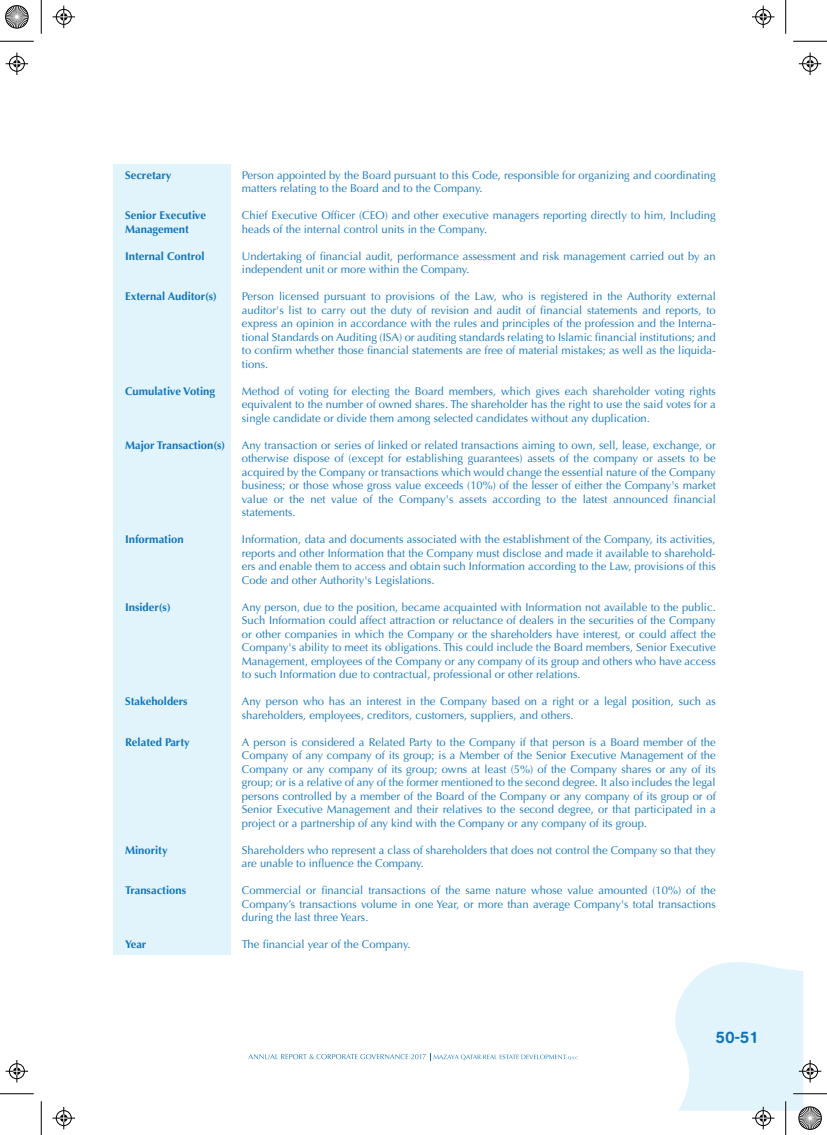
<style>
.page{position:relative;width:827px;height:1135px;background:#fff}
.page>*{position:absolute;margin:0;border:0;box-sizing:border-box;transform-origin:0 0}
.t1{font:500 16.25px "AG Book Rounded";color:#1074bc}
.t2{font:11.25px/13.5px "Optima";color:#1074bc;text-align:justify}
.t3{font:700 11.25px/13.5px "Optima";color:#1074bc}
</style>
<div class="page">
<div style="left:113px;top:164px;width:117px;height:791px;background:#e1f4fc"></div>
<svg style="left:248px;top:1054px;width:331px;height:7px"></svg>
<hr style="left:0;top:41px;width:34px;height:1px;background:#000">
<hr style="left:793px;top:41px;width:34px;height:1px;background:#000">
<hr style="left:0;top:1093px;width:34px;height:1px;background:#000">
<hr style="left:793px;top:1093px;width:34px;height:1px;background:#000">
<hr style="left:41px;top:0;width:1px;height:34px;background:#000">
<hr style="left:41px;top:1101px;width:1px;height:34px;background:#000">
<hr style="left:785px;top:0;width:1px;height:34px;background:#000">
<hr style="left:785px;top:1101px;width:1px;height:34px;background:#000">
<svg style="left:52px;top:6px;width:23px;height:22px"></svg>
<svg style="left:752px;top:6px;width:22px;height:22px"></svg>
<svg style="left:52px;top:1107px;width:23px;height:22px"></svg>
<svg style="left:6px;top:52px;width:22px;height:23px"></svg>
<svg style="left:6px;top:1060px;width:22px;height:22px"></svg>
<svg style="left:798px;top:52px;width:23px;height:23px"></svg>
<svg style="left:5px;top:5px;width:24px;height:24px"></svg>
<svg style="left:675px;top:962px;width:148px;height:169px"></svg>
<p class="t3" style="left:125px;top:168px;width:48px">Secretary</p>
<p class="t3" style="left:125px;top:209px;width:82px">Senior Executive<br>Management</p>
<p class="t3" style="left:125px;top:249px;width:81px">Internal Control</p>
<p class="t3" style="left:125px;top:290px;width:93px">External Auditor(s)</p>
<p class="t3" style="left:125px;top:384px;width:91px">Cumulative Voting</p>
<p class="t3" style="left:125px;top:438px;width:102px">Major Transaction(s)</p>
<p class="t3" style="left:125px;top:533px;width:60px">Information</p>
<p class="t3" style="left:125px;top:600px;width:47px">Insider(s)</p>
<p class="t3" style="left:125px;top:695px;width:64px">Stakeholders</p>
<p class="t3" style="left:125px;top:735px;width:66px">Related Party</p>
<p class="t3" style="left:125px;top:843px;width:44px">Minority</p>
<p class="t3" style="left:125px;top:884px;width:62px">Transactions</p>
<p class="t3" style="left:125px;top:938px;width:23px">Year</p>
<p class="t2" style="left:242px;top:168px;width:475px">Person appointed by the Board pursuant to this Code, responsible for organizing and coordinating matters relating to the Board and to the Company.</p>
<p class="t2" style="left:242px;top:209px;width:475px">Chief Executive Officer (CEO) and other executive managers reporting directly to him, Including heads of the internal control units in the Company.</p>
<p class="t2" style="left:242px;top:249px;width:475px">Undertaking of financial audit, performance assessment and risk management carried out by an independent unit or more within the Company.</p>
<p class="t2" style="left:242px;top:290px;width:475px">Person licensed pursuant to provisions of the Law, who is registered in the Authority external auditor's list to carry out the duty of revision and audit of financial statements and reports, to express an opinion in accordance with the rules and principles of the profession and the Interna&shy;tional Standards on Auditing (ISA) or auditing standards relating to Islamic financial institutions; and to confirm whether those financial statements are free of material mistakes; as well as the liquida&shy;tions.</p>
<p class="t2" style="left:242px;top:384px;width:475px">Method of voting for electing the Board members, which gives each shareholder voting rights equivalent to the number of owned shares. The shareholder has the right to use the said votes for a single candidate or divide them among selected candidates without any duplication.</p>
<p class="t2" style="left:242px;top:438px;width:475px">Any transaction or series of linked or related transactions aiming to own, sell, lease, exchange, or otherwise dispose of (except for establishing guarantees) assets of the company or assets to be acquired by the Company or transactions which would change the essential nature of the Company business; or those whose gross value exceeds (10%) of the lesser of either the Company's market value or the net value of the Company's assets according to the latest announced financial statements.</p>
<p class="t2" style="left:242px;top:533px;width:475px">Information, data and documents associated with the establishment of the Company, its activities, reports and other Information that the Company must disclose and made it available to sharehold&shy;ers and enable them to access and obtain such Information according to the Law, provisions of this Code and other Authority's Legislations.</p>
<p class="t2" style="left:242px;top:600px;width:475px">Any person, due to the position, became acquainted with Information not available to the public.<br>Such Information could affect attraction or reluctance of dealers in the securities of the Company or other companies in which the Company or the shareholders have interest, or could affect the Company's ability to meet its obligations. This could include the Board members, Senior Executive Management, employees of the Company or any company of its group and others who have access to such Information due to contractual, professional or other relations.</p>
<p class="t2" style="left:242px;top:695px;width:475px">Any person who has an interest in the Company based on a right or a legal position, such as shareholders, employees, creditors, customers, suppliers, and others.</p>
<p class="t2" style="left:242px;top:735px;width:475px">A person is considered a Related Party to the Company if that person is a Board member of the Company of any company of its group; is a Member of the Senior Executive Management of the Company or any company of its group; owns at least (5%) of the Company shares or any of its group; or is a relative of any of the former mentioned to the second degree. It also includes the legal persons controlled by a member of the Board of the Company or any company of its group or of Senior Executive Management and their relatives to the second degree, or that participated in a project or a partnership of any kind with the Company or any company of its group.</p>
<p class="t2" style="left:242px;top:843px;width:475px">Shareholders who represent a class of shareholders that does not control the Company so that they are unable to influence the Company.</p>
<p class="t2" style="left:242px;top:884px;width:475px">Commercial or financial transactions of the same nature whose value amounted (10%) of the Company’s transactions volume in one Year, or more than average Company's total transactions during the last three Years.</p>
<p class="t2" style="left:242px;top:938px;width:170px">The financial year of the Company.</p>
<h1 class="t1" style="left:716px;top:1028px;width:44px">50-51</h1>
</div>
